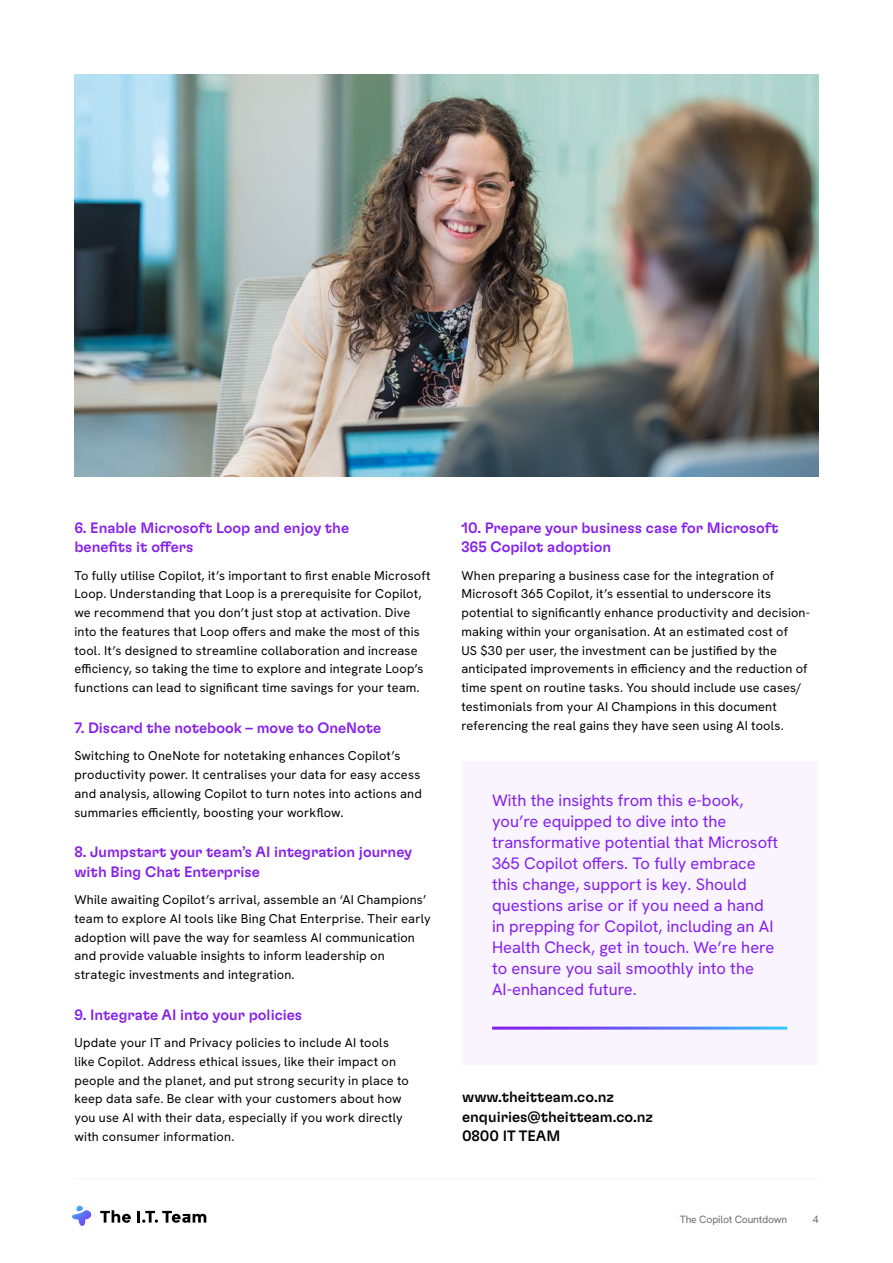
<style>
.page{position:relative;width:893px;height:1263px;background:#fff}
.page>*{position:absolute;margin:0;border:0;box-sizing:border-box;transform-origin:0 0}
.t1{font:16.5px/21px "Hanken Grotesk";color:#841eeb}
.t2{font:500 15px/19.5px "GT Flexa";color:#841eeb}
.t3{font:500 15px/19.5px "GT Flexa";color:#000}
.t4{font:12.75px/18.8px "Hanken Grotesk";letter-spacing:.015em;color:#000}
.t5{font:10.5px "Hanken Grotesk";letter-spacing:-.02em;color:#6d6e71}
</style>
<div class="page">
<svg style="left:72px;top:1205px;width:19px;height:21px"></svg>
<svg style="left:100px;top:1210px;width:31px;height:13px"></svg>
<svg style="left:137px;top:1211px;width:69px;height:12px"></svg>
<img style="left:74px;top:74px;width:745px;height:402px">
<hr style="left:74px;top:1178px;width:745px;height:1px;background:#f7f8f9">
<div style="left:462px;top:761px;width:356px;height:303px;background:#f9f4fe"></div>
<hr style="left:492px;top:1026px;width:295px;height:3px;background:#fff">
<p class="t2" style="left:74px;top:517px;width:276px">6. Enable Microsoft Loop and enjoy the benefits it offers</p>
<p class="t4" style="left:74px;top:566px;width:358px">To fully utilise Copilot, it’s important to first enable Microsoft Loop. Understanding that Loop is a prerequisite for Copilot, we recommend that you don’t just stop at activation. Dive into the features that Loop offers and make the most of this tool. It’s designed to streamline collaboration and increase efficiency, so taking the time to explore and integrate Loop’s functions can lead to significant time savings for your team.</p>
<p class="t2" style="left:74px;top:717px;width:308px">7. Discard the notebook – move to OneNote</p>
<p class="t4" style="left:74px;top:746px;width:349px">Switching to OneNote for notetaking enhances Copilot’s productivity power. It centralises your data for easy access and analysis, allowing Copilot to turn notes into actions and summaries efficiently, boosting your workflow.</p>
<p class="t2" style="left:74px;top:842px;width:339px">8. Jumpstart your team’s AI integration journey with Bing Chat Enterprise</p>
<p class="t4" style="left:74px;top:890px;width:358px">While awaiting Copilot’s arrival, assemble an ‘AI Champions’ team to explore AI tools like Bing Chat Enterprise. Their early adoption will pave the way for seamless AI communication and provide valuable insights to inform leadership on strategic investments and integration.</p>
<p class="t2" style="left:74px;top:1004px;width:229px">9. Integrate AI into your policies</p>
<p class="t4" style="left:74px;top:1033px;width:336px">Update your IT and Privacy policies to include AI tools like Copilot. Address ethical issues, like their impact on people and the planet, and put strong security in place to keep data safe. Be clear with your customers about how you use AI with their data, especially if you work directly with consumer information.</p>
<p class="t2" style="left:461px;top:517px;width:319px">10. Prepare your business case for Microsoft<br>365 Copilot adoption</p>
<p class="t4" style="left:461px;top:565px;width:350px">When preparing a business case for the integration of Microsoft 365 Copilot, it’s essential to underscore its potential to significantly enhance productivity and decision&shy;making within your organisation. At an estimated cost of<br>US $30 per user, the investment can be justified by the anticipated improvements in efficiency and the reduction of time spent on routine tasks. You should include use cases/ testimonials from your AI Champions in this document referencing the real gains they have seen using AI tools.</p>
<p class="t1" style="left:492px;top:789px;width:288px">With the insights from this e-book, you’re equipped to dive into the transformative potential that Microsoft 365 Copilot offers. To fully embrace this change, support is key. Should questions arise or if you need a hand in prepping for Copilot, including an AI Health Check, get in touch. We’re here to ensure you sail smoothly into the AI-enhanced future.</p>
<p class="t3" style="left:462px;top:1086px;width:192px">www.theitteam.co.nz enquiries@theitteam.co.nz<br>0800 IT TEAM</p>
<p class="t5" style="left:680px;top:1213px;width:109px">The Copilot Countdown</p>
<p class="t5" style="left:813px;top:1213px;width:7px">4</p>
</div>
